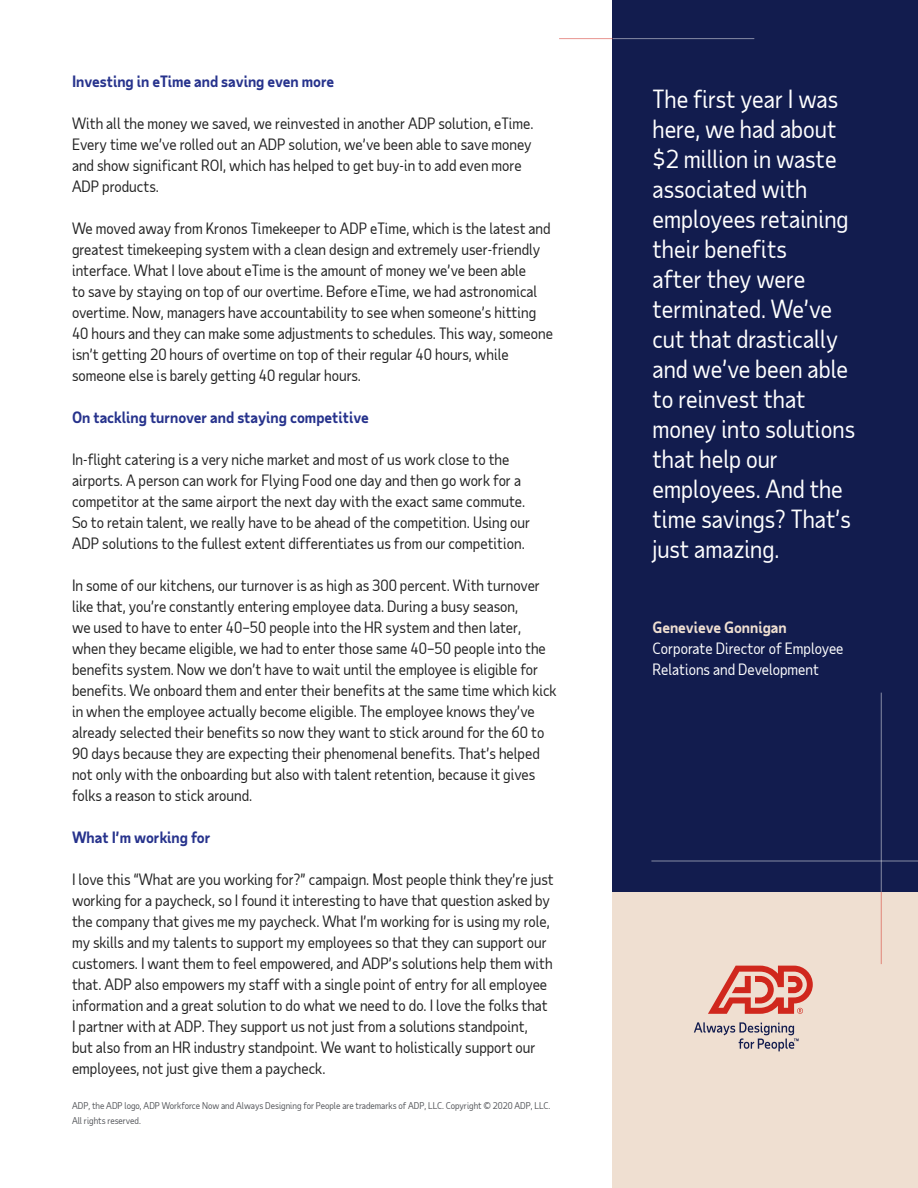
<style>
.page{position:relative;width:918px;height:1188px;background:#fff}
.page>*{position:absolute;margin:0;border:0;box-sizing:border-box;transform-origin:0 0}
.Accent_-_quote{font:24px/30px "Taub Sans";color:#fff}
.Body{font:15px/21px "Taub Sans";color:#222}
.Second-level_heading{font:700 15px "Taub Sans";color:#26328c}
.Body-2{font:15px/21px "Taub Sans";color:#fff}
.t1{font:9px "Taub Sans";color:#54565a}
.s1{font-weight:700;color:#efdfd1}
</style>
<div class="page">
<div style="left:613px;top:870px;width:305px;height:318px;background:#efdfd1"></div>
<div style="left:613px;top:0;width:305px;height:892px;background:#121c4e"></div>
<hr style="left:559px;top:38px;width:54px;height:1px;background:#d0271d">
<hr style="left:613px;top:38px;width:141px;height:1px;background:#fff">
<hr style="left:881px;top:892px;width:1px;height:72px;background:#d0271d">
<hr style="left:881px;top:693px;width:1px;height:199px;background:#fff">
<svg style="left:708px;top:966px;width:105px;height:48px"></svg>
<svg style="left:694px;top:1022px;width:105px;height:29px"></svg>
<hr style="left:651px;top:861px;width:267px;height:1px;background:#fff">
<p class="Second-level_heading" style="left:72px;top:72px;width:264px">Investing in eTime and saving even more</p>
<p class="Body" style="left:72px;top:113px;width:463px">With all the money we saved, we reinvested in another ADP solution, eTime.<br>Every time we’ve rolled out an ADP solution, we’ve been able to save money and show significant ROI, which has helped to get buy-in to add even more ADP products.</p>
<p class="Body" style="left:72px;top:218px;width:483px">We moved away from Kronos Timekeeper to ADP eTime, which is the latest and greatest timekeeping system with a clean design and extremely user-friendly interface. What I love about eTime is the amount of money we’ve been able<br>to save by staying on top of our overtime. Before eTime, we had astronomical overtime. Now, managers have accountability to see when someone’s hitting 40 hours and they can make some adjustments to schedules. This way, someone isn’t getting 20 hours of overtime on top of their regular 40 hours, while someone else is barely getting 40 regular hours.</p>
<p class="Second-level_heading" style="left:72px;top:408px;width:298px">On tackling turnover and staying competitive</p>
<p class="Body" style="left:72px;top:449px;width:460px">In-flight catering is a very niche market and most of us work close to the airports. A person can work for Flying Food one day and then go work for a competitor at the same airport the next day with the exact same commute.<br>So to retain talent, we really have to be ahead of the competition. Using our ADP solutions to the fullest extent differentiates us from our competition.</p>
<p class="Body" style="left:72px;top:575px;width:486px">In some of our kitchens, our turnover is as high as 300 percent. With turnover like that, you’re constantly entering employee data. During a busy season,<br>we used to have to enter 40–50 people into the HR system and then later, when they became eligible, we had to enter those same 40–50 people into the benefits system. Now we don’t have to wait until the employee is eligible for benefits. We onboard them and enter their benefits at the same time which kick in when the employee actually become eligible. The employee knows they’ve already selected their benefits so now they want to stick around for the 60 to 90 days because they are expecting their phenomenal benefits. That’s helped not only with the onboarding but also with talent retention, because it gives folks a reason to stick around.</p>
<p class="Second-level_heading" style="left:72px;top:828px;width:140px">What I’m working for</p>
<p class="Body" style="left:72px;top:869px;width:483px">I love this “What are you working for?” campaign. Most people think they’re just working for a paycheck, so I found it interesting to have that question asked by the company that gives me my paycheck. What I’m working for is using my role, my skills and my talents to support my employees so that they can support our customers. I want them to feel empowered, and ADP’s solutions help them with that. ADP also empowers my staff with a single point of entry for all employee information and a great solution to do what we need to do. I love the folks that I partner with at ADP. They support us not just from a solutions standpoint,<br>but also from an HR industry standpoint. We want to holistically support our employees, not just give them a paycheck.</p>
<p class="t1" style="left:72px;top:1099px;width:480px">ADP, the ADP logo, ADP Workforce Now and Always Designing for People are trademarks of ADP, LLC. Copyright © 2020 ADP, LLC.</p>
<p class="t1" style="left:72px;top:1114px;width:71px">All rights reserved.</p>
<p class="Accent_-_quote" style="left:652px;top:84px;width:204px">The first year I was here, we had about $2 million in waste associated with employees retaining their benefits<br>after they were terminated. We’ve cut that drastically and we’ve been able to reinvest that money into solutions that help our employees. And the time savings? That’s just amazing.</p>
<p class="Body-2" style="left:652px;top:617px;width:193px"><span class="s1">Genevieve Gonnigan<br></span>Corporate Director of Employee<br>Relations and Development</p>
</div>
